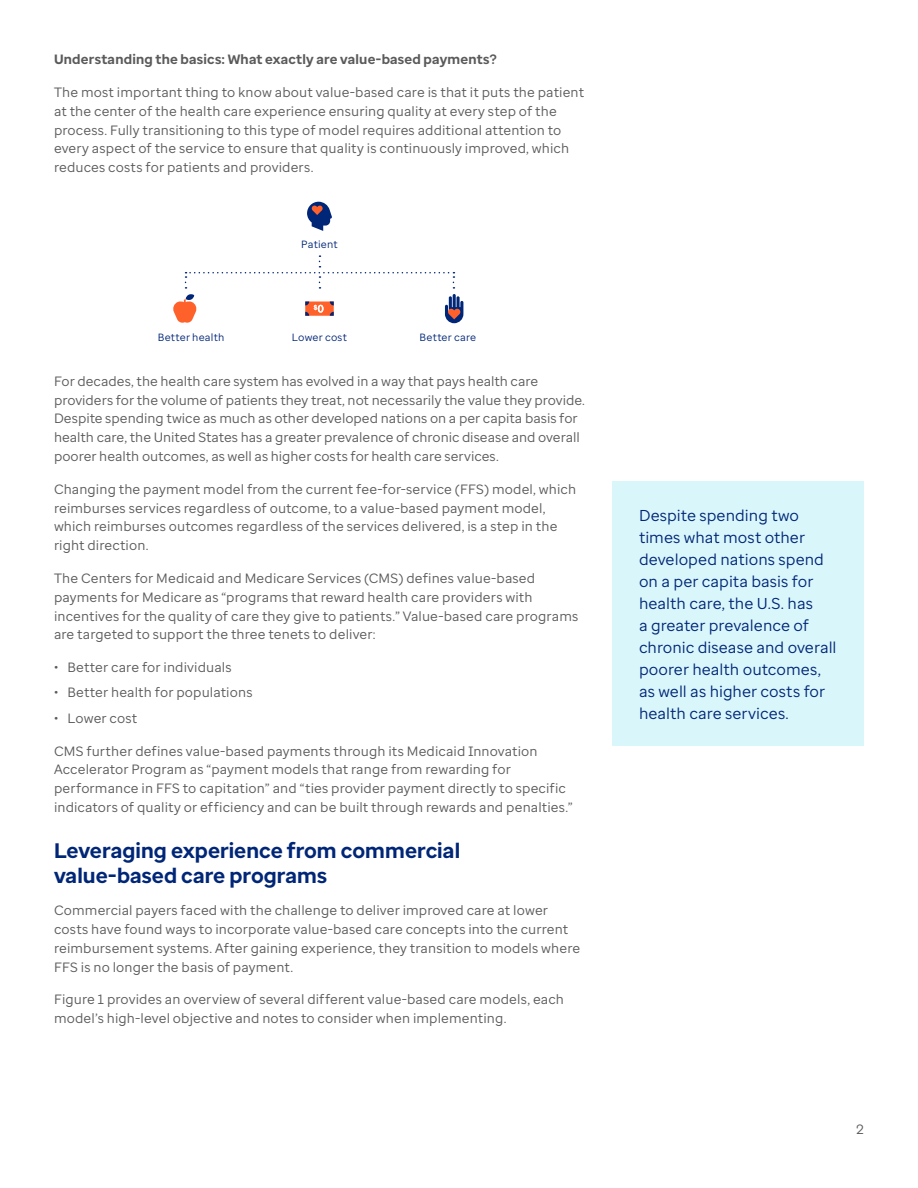
<style>
.page{position:relative;width:918px;height:1188px;background:#fff}
.page>*{position:absolute;margin:0;border:0;box-sizing:border-box;transform-origin:0 0}
.Subhead{font:700 21px/25.2px "Optum Sans";letter-spacing:.005em;color:#002677}
.Callout_body{font:15.75px/22px "Optum Sans";letter-spacing:.005em;color:#002677}
.Body{font:13.5px/18.9px "Optum Sans";letter-spacing:.005em;color:#5a5a5a}
.Body-2{font:700 13.5px "Optum Sans";letter-spacing:.015em;color:#5a5a5a}
.Callout_body-2{font:10.5px "Optum Sans";letter-spacing:.02em;color:#002677}
</style>
<div class="page">
<div style="left:612px;top:482px;width:252px;height:264px;background:#d9f6fa"></div>
<svg style="left:173px;top:255px;width:290px;height:68px"></svg>
<svg style="left:307px;top:202px;width:25px;height:29px"></svg>
<p class="Body-2" style="left:54px;top:51px;width:444px">Understanding the basics: What exactly are value-based payments?</p>
<p class="Body" style="left:54px;top:82px;width:532px">The most important thing to know about value-based care is that it puts the patient at the center of the health care experience ensuring quality at every step of the process. Fully transitioning to this type of model requires additional attention to every aspect of the service to ensure that quality is continuously improved, which reduces costs for patients and providers.</p>
<p class="Callout_body-2" style="left:301px;top:237px;width:38px">Patient</p>
<p class="Callout_body-2" style="left:158px;top:330px;width:68px">Better health</p>
<p class="Callout_body-2" style="left:292px;top:330px;width:57px">Lower cost</p>
<p class="Callout_body-2" style="left:420px;top:330px;width:58px">Better care</p>
<p class="Body" style="left:54px;top:371px;width:533px">For decades, the health care system has evolved in a way that pays health care providers for the volume of patients they treat, not necessarily the value they provide.<br>Despite spending twice as much as other developed nations on a per capita basis for health care, the United States has a greater prevalence of chronic disease and overall poorer health outcomes, as well as higher costs for health care services.</p>
<p class="Body" style="left:54px;top:479px;width:524px">Changing the payment model from the current fee-for-service (FFS) model, which reimburses services regardless of outcome, to a value-based payment model, which reimburses outcomes regardless of the services delivered, is a step in the right direction.</p>
<p class="Body" style="left:54px;top:568px;width:526px">The Centers for Medicaid and Medicare Services (CMS) defines value-based payments for Medicare as “programs that reward health care providers with incentives for the quality of care they give to patients.” Value-based care programs are targeted to support the three tenets to deliver:</p>
<p class="Body" style="left:54px;top:658px;width:179px">• Better care for individuals</p>
<p class="Body" style="left:54px;top:683px;width:200px">• Better health for populations</p>
<p class="Body" style="left:54px;top:709px;width:85px">• Lower cost</p>
<p class="Body" style="left:54px;top:741px;width:520px">CMS further defines value-based payments through its Medicaid Innovation Accelerator Program as “payment models that range from rewarding for performance in FFS to capitation” and “ties provider payment directly to specific indicators of quality or efficiency and can be built through rewards and penalties.”</p>
<p class="Subhead" style="left:54px;top:838px;width:408px">Leveraging experience from commercial value-based care programs</p>
<p class="Body" style="left:54px;top:901px;width:528px">Commercial payers faced with the challenge to deliver improved care at lower costs have found ways to incorporate value-based care concepts into the current reimbursement systems. After gaining experience, they transition to models where FFS is no longer the basis of payment.</p>
<p class="Body" style="left:54px;top:990px;width:512px">Figure 1 provides an overview of several different value-based care models, each model’s high-level objective and notes to consider when implementing.</p>
<p class="Callout_body" style="left:639px;top:504px;width:199px">Despite spending two times what most other developed nations spend on a per capita basis for health care, the U.S. has<br>a greater prevalence of chronic disease and overall poorer health outcomes, as well as higher costs for health care services.</p>
<p class="Body" style="left:857px;top:1120px;width:9px">2</p>
</div>
